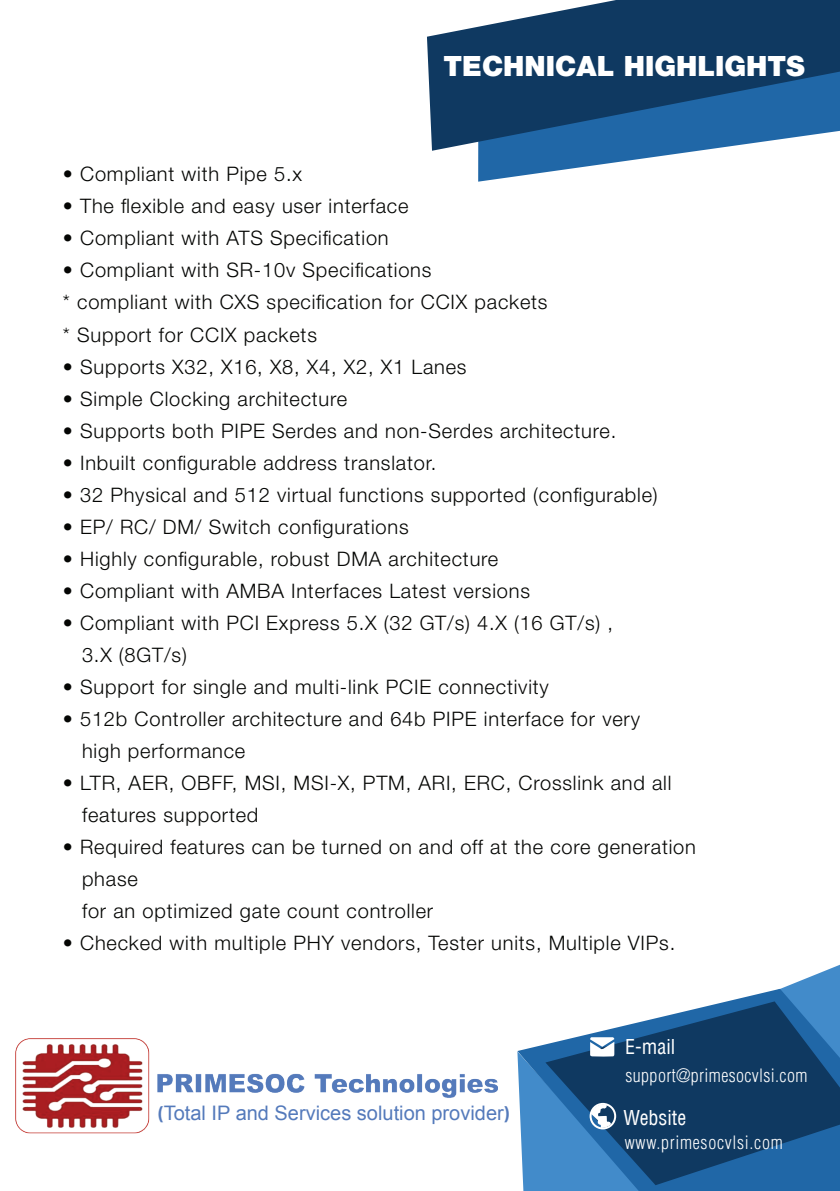
<style>
.page{position:relative;width:840px;height:1191px;background:#fff}
.page>*{position:absolute;margin:0;border:0;box-sizing:border-box;transform-origin:0 0}
.t1{font:900 28px "Helvetica Neue LT Pro";color:#fff}
.t2{font:300 20px/32px "Helvetica Neue LT Pro";letter-spacing:.04em;color:#040503}
.t3{font:20px "Arial";color:#547abb}
.t4{font:condensed 20px "Helvetica LT";color:#fff}
.t5{font:300 condensed 18px "Helvetica";letter-spacing:.02em;color:#fff}
.t6{font:300 condensed 18px "Helvetica";letter-spacing:.04em;color:#fff}
.s1{font-family:"Myriad Pro";font-weight:700}
</style>
<div class="page">
<svg style="left:782px;top:965px;width:57px;height:23px"></svg>
<svg style="left:478px;top:151px;width:218px;height:31px"></svg>
<svg style="left:427px;top:0;width:412px;height:151px;background:#27547e"></svg>
<svg style="left:642px;top:988px;width:197px;height:203px"></svg>
<svg style="left:577px;top:1001px;width:262px;height:184px;background:#255480"></svg>
<img style="left:16px;top:1038px;width:481px;height:96px">
<svg style="left:517px;top:1037px;width:125px;height:154px;background:#3c74a7"></svg>
<h1 class="t1" style="left:443px;top:49px;width:362px">TECHNICAL HIGHLIGHTS</h1>
<p class="t2" style="left:63px;top:158px;width:240px">• Compliant with Pipe 5.x</p>
<p class="t2" style="left:63px;top:190px;width:347px">• The flexible and easy user interface</p>
<p class="t2" style="left:63px;top:222px;width:327px">• Compliant with ATS Specification</p>
<p class="t2" style="left:63px;top:254px;width:486px">• Compliant with SR-10v Specifications<br>* compliant with CXS specification for CCIX packets * Support for CCIX packets</p>
<p class="t2" style="left:63px;top:350px;width:405px">• Supports X32, X16, X8, X4, X2, X1 Lanes</p>
<p class="t2" style="left:63px;top:382px;width:286px">• Simple Clocking architecture</p>
<p class="t2" style="left:63px;top:414px;width:554px">• Supports both PIPE Serdes and non-Serdes architecture.</p>
<p class="t2" style="left:63px;top:446px;width:375px">• Inbuilt configurable address translator.</p>
<p class="t2" style="left:63px;top:478px;width:596px">• 32 Physical and 512 virtual functions supported (configurable)</p>
<p class="t2" style="left:63px;top:510px;width:347px">• EP/ RC/ DM/ Switch configurations</p>
<p class="t2" style="left:63px;top:542px;width:436px">• Highly configurable, robust DMA architecture</p>
<p class="t2" style="left:63px;top:574px;width:468px">• Compliant with AMBA Interfaces Latest versions</p>
<p class="t2" style="left:82px;top:606px;width:532px;text-indent:-19px">• Compliant with PCI Express 5.X (32 GT/s) 4.X (16 GT/s) ,<br>3.X (8GT/s)</p>
<p class="t2" style="left:63px;top:670px;width:487px">• Support for single and multi-link PCIE connectivity</p>
<p class="t2" style="left:82px;top:702px;width:559px;text-indent:-19px">• 512b Controller architecture and 64b PIPE interface for very high performance</p>
<p class="t2" style="left:82px;top:766px;width:590px;text-indent:-19px">• LTR, AER, OBFF, MSI, MSI-X, PTM, ARI, ERC, Crosslink and all features supported</p>
<p class="t2" style="left:82px;top:830px;width:615px;text-indent:-19px">• Required features can be turned on and off at the core generation phase<br>for an optimized gate count controller</p>
<p class="t2" style="left:63px;top:926px;width:613px">• Checked with multiple PHY vendors, Tester units, Multiple VIPs.</p>
<p class="t4" style="left:625px;top:1034px;width:51px">E-mail</p>
<p class="t3" style="left:157px;top:1099px;width:354px"><span class="s1">(</span>Total IP and Services solution provider<span class="s1">)</span></p>
<p class="t5" style="left:625px;top:1064px;width:183px">support@primesocvlsi.com</p>
<p class="t4" style="left:623px;top:1104px;width:64px">Website</p>
<p class="t6" style="left:624px;top:1132px;width:159px">www.primesocvlsi.com</p>
</div>
